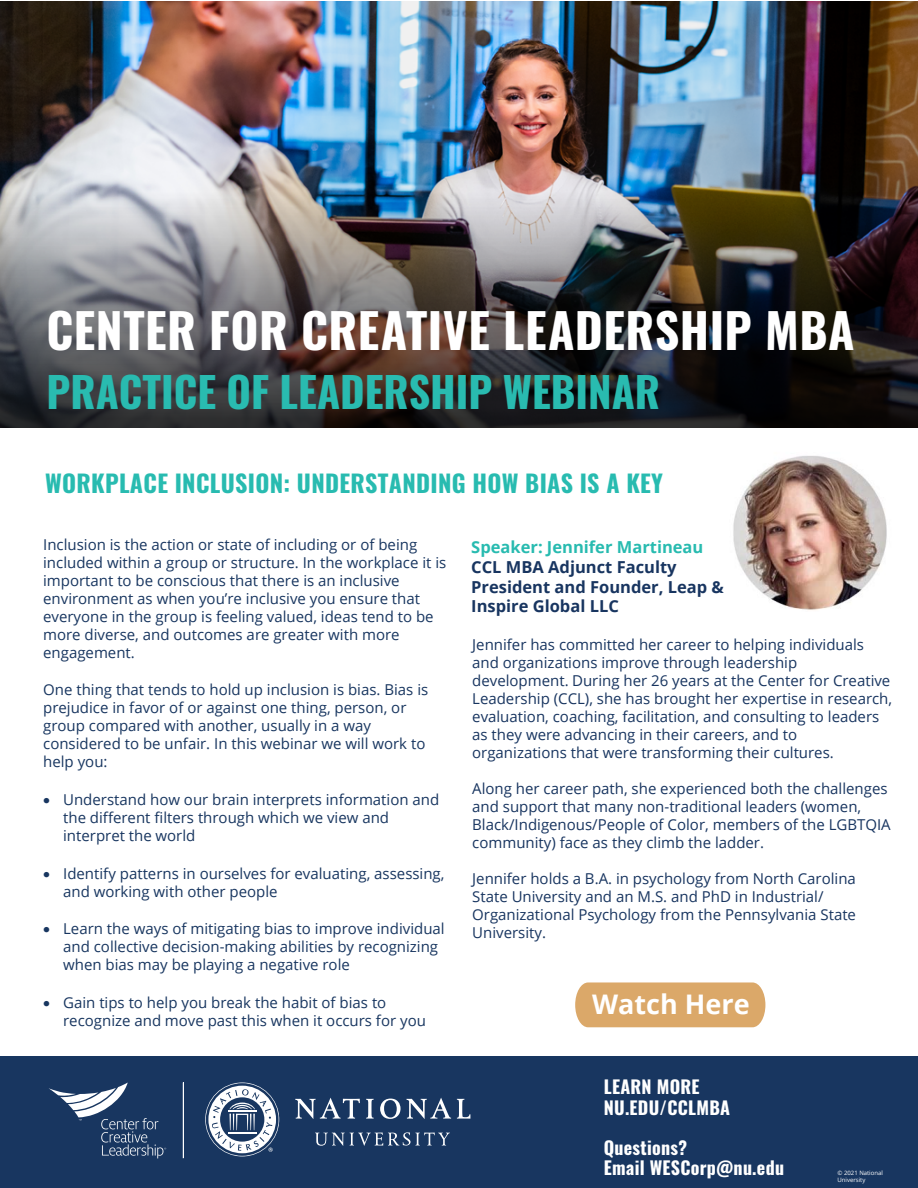
<style>
.page{position:relative;width:918px;height:1188px;background:#fff}
.page>*{position:absolute;margin:0;border:0;box-sizing:border-box;transform-origin:0 0}
.t1{font:700 48px "Oswald";letter-spacing:.01em;color:#fff}
.t2{font:700 42px "Oswald";color:#29bbb0}
.t3{font:700 27px "Open Sans";color:#fff}
.t4{font:700 24px "Oswald";letter-spacing:.015em;color:#28bbb0}
.t5{font:700 18px/20.2px "Oswald";letter-spacing:.015em;color:#fff}
.t6{font:700 16.5px/19.8px "Open Sans";color:#183560}
.t7{font:700 16.5px "Open Sans";color:#28bbb0}
.t8{font:15px/18px "Open Sans";color:#183660}
.t9{font:15px/18px "Open Sans";color:#183560}
.t10{font:6px/7.2px "Open Sans";color:#fff}
</style>
<div class="page">
<img style="left:0;top:1px;width:917px;height:55px">
<img style="left:0;top:56px;width:918px;height:372px">
<div style="left:0;top:1056px;width:918px;height:132px;background:#183660"></div>
<svg style="left:295px;top:1098px;width:65px;height:21px"></svg>
<svg style="left:366px;top:1099px;width:8px;height:20px"></svg>
<svg style="left:380px;top:1099px;width:21px;height:20px"></svg>
<svg style="left:407px;top:1098px;width:44px;height:21px"></svg>
<svg style="left:457px;top:1099px;width:13px;height:20px"></svg>
<svg style="left:315px;top:1132px;width:135px;height:14px"></svg>
<svg style="left:205px;top:1083px;width:74px;height:73px"></svg>
<hr style="left:183px;top:1083px;width:1px;height:75px;background:#fff">
<svg style="left:49px;top:1083px;width:117px;height:75px"></svg>
<img style="left:733px;top:456px;width:154px;height:154px">
<div style="left:575px;top:982px;width:190px;height:45px;background:#dba869"></div>
<h1 class="t1" style="left:46px;top:305px;width:810px">CENTER FOR CREATIVE LEADERSHIP MBA</h1>
<h2 class="t2" style="left:46px;top:370px;width:615px">PRACTICE OF LEADERSHIP WEBINAR</h2>
<h3 class="t4" style="left:45px;top:471px;width:620px">WORKPLACE INCLUSION: UNDERSTANDING HOW BIAS IS A KEY</h3>
<p class="t8" style="left:43px;top:535px;width:405px">Inclusion is the action or state of including or of being included within a group or structure. In the workplace it is important to be conscious that there is an inclusive environment as when you’re inclusive you ensure that everyone in the group is feeling valued, ideas tend to be more diverse, and outcomes are greater with more engagement.</p>
<p class="t8" style="left:43px;top:681px;width:387px">One thing that tends to hold up inclusion is bias. Bias is prejudice in favor of or against one thing, person, or group compared with another, usually in a way considered to be unfair. In this webinar we will work to help you:</p>
<p class="t8" style="left:63px;top:790px;width:378px;text-indent:-20px">• Understand how our brain interprets information and the different filters through which we view and interpret the world</p>
<p class="t8" style="left:63px;top:864px;width:383px;text-indent:-20px">• Identify patterns in ourselves for evaluating, assessing, and working with other people</p>
<p class="t8" style="left:63px;top:920px;width:383px;text-indent:-20px">• Learn the ways of mitigating bias to improve individual and collective decision-making abilities by recognizing when bias may be playing a negative role</p>
<p class="t8" style="left:63px;top:993px;width:364px;text-indent:-20px">• Gain tips to help you break the habit of bias to recognize and move past this when it occurs for you</p>
<p class="t7" style="left:471px;top:535px;width:234px">Speaker: Jennifer Martineau</p>
<p class="t6" style="left:471px;top:556px;width:254px">CCL MBA Adjunct Faculty<br>President and Founder, Leap &amp;<br>Inspire Global LLC</p>
<p class="t9" style="left:472px;top:635px;width:421px">Jennifer has committed her career to helping individuals and organizations improve through leadership development. During her 26 years at the Center for Creative Leadership (CCL), she has brought her expertise in research, evaluation, coaching, facilitation, and consulting to leaders as they were advancing in their careers, and to organizations that were transforming their cultures.</p>
<p class="t9" style="left:472px;top:779px;width:420px">Along her career path, she experienced both the challenges and support that many non-traditional leaders (women, Black/Indigenous/People of Color, members of the LGBTQIA community) face as they climb the ladder.</p>
<p class="t9" style="left:472px;top:869px;width:385px">Jennifer holds a B.A. in psychology from North Carolina State University and an M.S. and PhD in Industrial/ Organizational Psychology from the Pennsylvania State University.</p>
<h3 class="t3" style="left:592px;top:985px;width:159px">Watch Here</h3>
<p class="t5" style="left:604px;top:1078px;width:128px">LEARN MORE<br>NU.EDU/CCLMBA</p>
<p class="t5" style="left:604px;top:1139px;width:182px">Questions?<br>Email WESCorp@nu.edu</p>
<p class="t10" style="left:837px;top:1169px;width:47px">© 2021 National<br>University</p>
</div>
